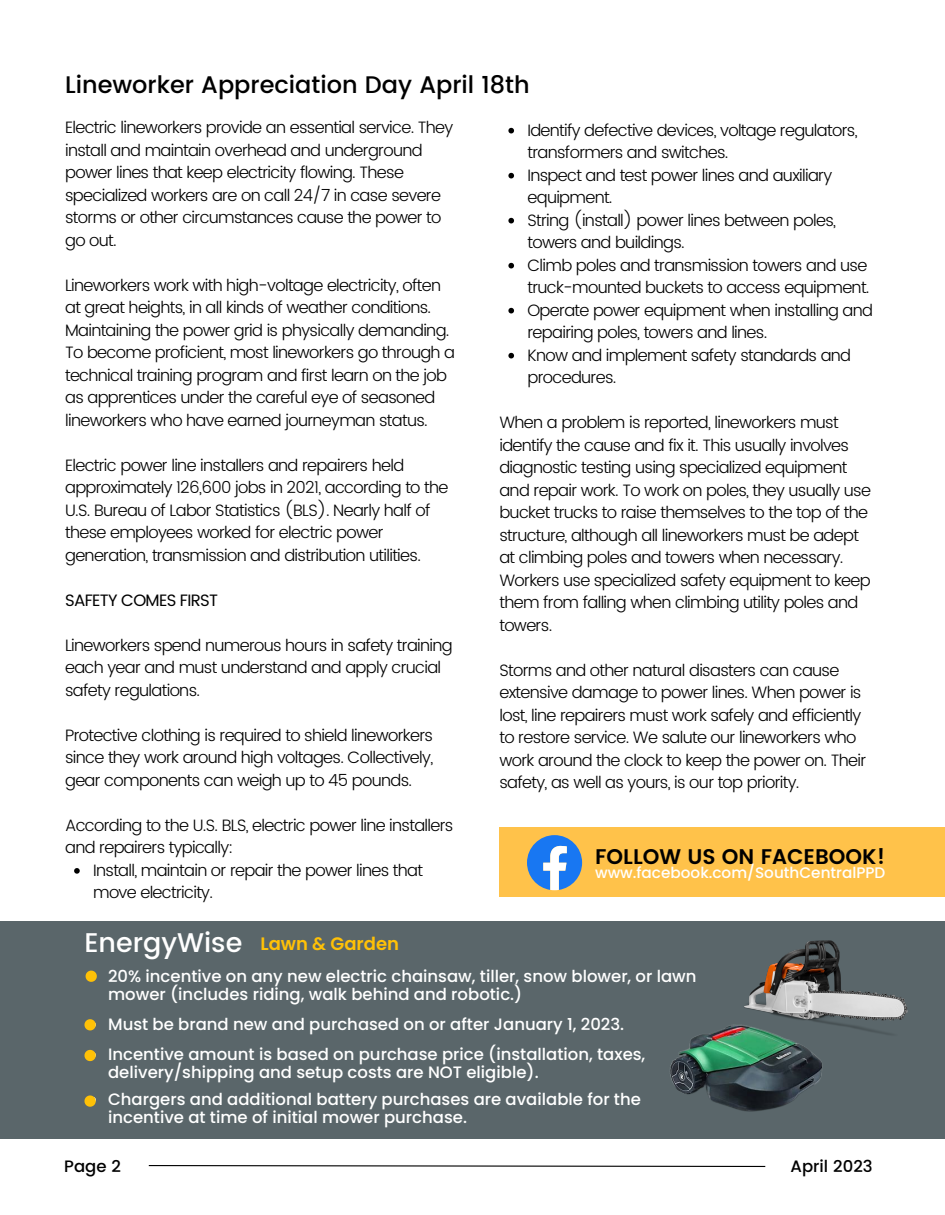
<style>
.page{position:relative;width:945px;height:1215px;background:#fff}
.page>*{position:absolute;margin:0;border:0;box-sizing:border-box;transform-origin:0 0}
.t1{font:500 24px "Poppins";color:#000}
.t2{font:600 21.15px "Poppins";color:#000}
.t3{font:600 18px "Poppins";color:#ffc107}
.t4{font:300 16.5px/22.5px "Poppins";letter-spacing:-.04em;color:#000}
.t5{font:500 16.5px/18px "Poppins";color:#fff}
.t6{font:16.5px "Poppins";letter-spacing:-.04em;color:#000}
.t7{font:500 16.5px "Poppins";color:#000}
.t8{font:500 15.3px "Poppins";color:#fff}
.s1{font-weight:500;font-size:27px;color:#fff}
</style>
<div class="page">
<svg style="left:148px;top:1165px;width:618px;height:2px"></svg>
<div style="left:0;top:921px;width:945px;height:218px;background:#5a666a"></div>
<div style="left:499px;top:827px;width:446px;height:69px;background:#ffc24a"></div>
<svg style="left:527px;top:835px;width:55px;height:55px"></svg>
<img style="left:744px;top:941px;width:163px;height:94px">
<img style="left:670px;top:1025px;width:160px;height:87px">
<svg style="left:86px;top:971px;width:11px;height:11px"></svg>
<svg style="left:74px;top:868px;width:6px;height:6px"></svg>
<svg style="left:508px;top:128px;width:6px;height:5px"></svg>
<svg style="left:508px;top:173px;width:6px;height:5px"></svg>
<svg style="left:508px;top:218px;width:6px;height:5px"></svg>
<svg style="left:508px;top:263px;width:6px;height:5px"></svg>
<svg style="left:508px;top:308px;width:6px;height:5px"></svg>
<svg style="left:508px;top:353px;width:6px;height:5px"></svg>
<svg style="left:84px;top:1019px;width:12px;height:11px"></svg>
<svg style="left:84px;top:1050px;width:12px;height:11px"></svg>
<svg style="left:84px;top:1095px;width:12px;height:12px"></svg>
<h1 class="t1" style="left:65px;top:71px;width:466px">Lineworker Appreciation Day April 18th</h1>
<p class="t4" style="left:65px;top:116px;width:390px">Electric lineworkers provide an essential service. They install and maintain overhead and underground power lines that keep electricity flowing. These specialized workers are on call 24/7 in case severe storms or other circumstances cause the power to go out.</p>
<p class="t4" style="left:65px;top:274px;width:392px">Lineworkers work with high-voltage electricity, often at great heights, in all kinds of weather conditions.<br>Maintaining the power grid is physically demanding.<br>To become proficient, most lineworkers go through a technical training program and first learn on the job as apprentices under the careful eye of seasoned lineworkers who have earned journeyman status.</p>
<p class="t4" style="left:65px;top:454px;width:385px">Electric power line installers and repairers held approximately 126,600 jobs in 2021, according to the U.S. Bureau of Labor Statistics (BLS). Nearly half of these employees worked for electric power generation, transmission and distribution utilities.</p>
<p class="t6" style="left:65px;top:591px;width:155px">SAFETY COMES FIRST</p>
<p class="t4" style="left:65px;top:634px;width:389px">Lineworkers spend numerous hours in safety training each year and must understand and apply crucial safety regulations.</p>
<p class="t4" style="left:65px;top:724px;width:370px;text-align:justify">Protective clothing is required to shield lineworkers since they work around high voltages. Collectively, gear components can weigh up to 45 pounds.</p>
<p class="t4" style="left:65px;top:814px;width:390px">According to the U.S. BLS, electric power line installers and repairers typically:</p>
<p class="t4" style="left:93px;top:859px;width:331px">Install, maintain or repair the power lines that move electricity.</p>
<p class="t3" style="left:84px;top:931px;width:316px"><span class="s1">EnergyWise</span> Lawn &amp; Garden</p>
<p class="t4" style="left:527px;top:119px;width:347px">Identify defective devices, voltage regulators, transformers and switches.<br>Inspect and test power lines and auxiliary equipment.<br>String (install) power lines between poles, towers and buildings.<br>Climb poles and transmission towers and use truck-mounted buckets to access equipment.<br>Operate power equipment when installing and repairing poles, towers and lines.<br>Know and implement safety standards and procedures.</p>
<p class="t4" style="left:499px;top:411px;width:373px">When a problem is reported, lineworkers must identify the cause and fix it. This usually involves diagnostic testing using specialized equipment and repair work. To work on poles, they usually use bucket trucks to raise themselves to the top of the structure, although all lineworkers must be adept at climbing poles and towers when necessary.<br>Workers use specialized safety equipment to keep them from falling when climbing utility poles and towers.</p>
<p class="t4" style="left:499px;top:659px;width:368px">Storms and other natural disasters can cause extensive damage to power lines. When power is lost, line repairers must work safely and efficiently to restore service. We salute our lineworkers who work around the clock to keep the power on. Their safety, as well as yours, is our top priority.</p>
<p class="t2" style="left:595px;top:845px;width:292px">FOLLOW US ON FACEBOOK!</p>
<p class="t8" style="left:595px;top:862px;width:292px">www.facebook.com/SouthCentralPPD</p>
<p class="t5" style="left:108px;top:967px;width:590px">20% incentive on any new electric chainsaw, tiller, snow blower, or lawn mower (includes riding, walk behind and robotic.)</p>
<p class="t5" style="left:108px;top:1009px;width:539px;line-height:30.3px">Must be brand new and purchased on or after January 1, 2023.<br>Incentive amount is based on purchase price (installation, taxes,</p>
<p class="t5" style="left:108px;top:1059px;width:534px;line-height:26.7px">delivery/shipping and setup costs are NOT eligible).<br>Chargers and additional battery purchases are available for the</p>
<p class="t5" style="left:108px;top:1108px;width:360px">incentive at time of initial mower purchase.</p>
<p class="t7" style="left:64px;top:1156px;width:58px">Page 2</p>
<p class="t7" style="left:791px;top:1156px;width:84px">April 2023</p>
</div>
